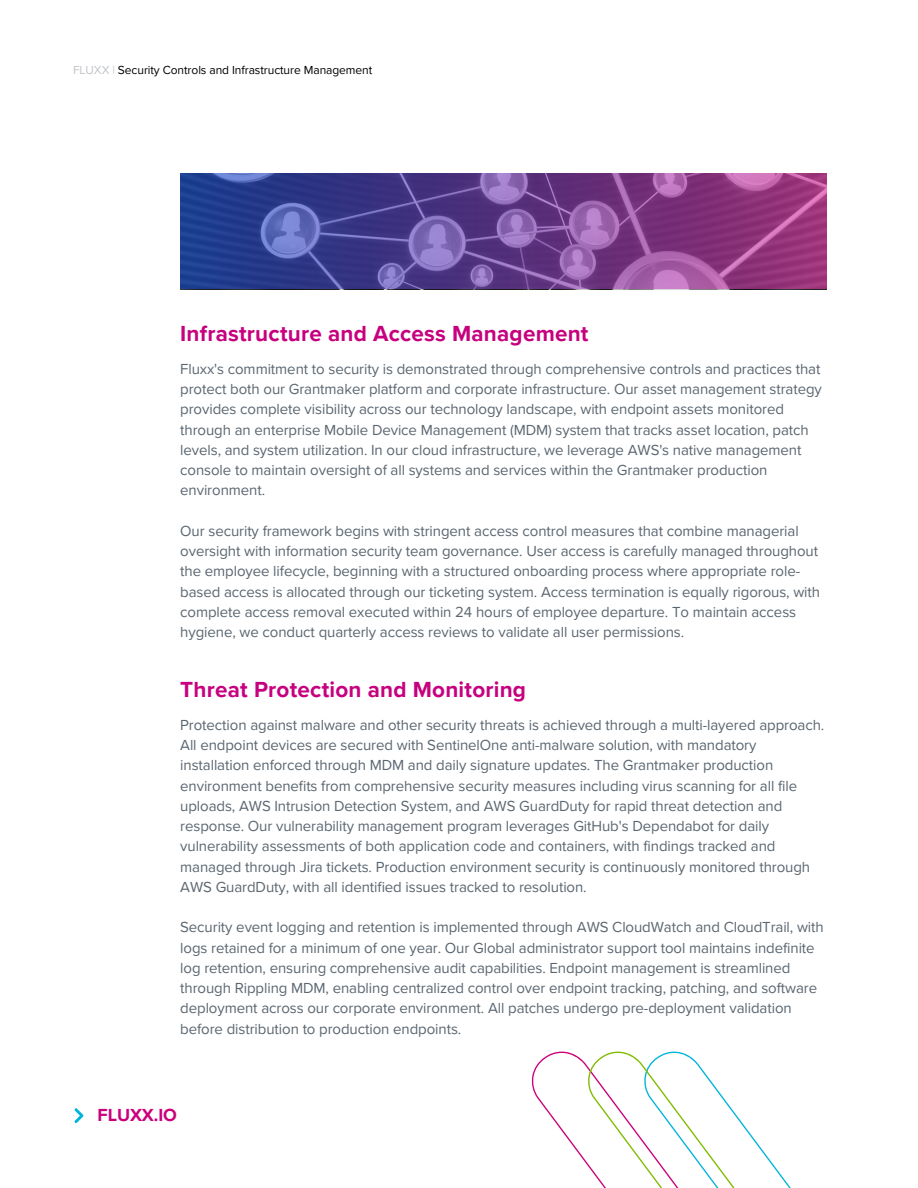
<style>
.page{position:relative;width:918px;height:1188px;background:#fff}
.page>*{position:absolute;margin:0;border:0;box-sizing:border-box;transform-origin:0 0}
.t1{font:700 22.5px "Proxima Nova";letter-spacing:.01em;color:#c6007e}
.t2{font:700 18px "Proxima Nova";letter-spacing:-.005em;color:#cb007c}
.t3{font:15px/20.2px "Proxima Nova";letter-spacing:-.005em;color:#5b6670}
.t4{font:12px "Proxima Nova";letter-spacing:-.005em;color:#000}
.s1{color:#c1c5c8}
</style>
<div class="page">
<svg style="left:74px;top:1108px;width:9px;height:15px"></svg>
<svg style="left:587px;top:1052px;width:177px;height:136px"></svg>
<svg style="left:180px;top:174px;width:646px;height:115px;background:#66448f"></svg>
<h1 class="t4" style="left:73px;top:63px;width:301px"><span class="s1">FLUXX |</span> Security Controls and Infrastructure Management</h1>
<p class="t1" style="left:180px;top:321px;width:410px">Infrastructure and Access Management</p>
<p class="t3" style="left:180px;top:359px;width:643px">Fluxx's commitment to security is demonstrated through comprehensive controls and practices that protect both our Grantmaker platform and corporate infrastructure. Our asset management strategy provides complete visibility across our technology landscape, with endpoint assets monitored through an enterprise Mobile Device Management (MDM) system that tracks asset location, patch levels, and system utilization. In our cloud infrastructure, we leverage AWS's native management console to maintain oversight of all systems and services within the Grantmaker production environment.</p>
<h1 class="t3" style="left:180px;top:521px;width:641px">Our security framework begins with stringent access control measures that combine managerial oversight with information security team governance. User access is carefully managed throughout the employee lifecycle, beginning with a structured onboarding process where appropriate role&shy;based access is allocated through our ticketing system. Access termination is equally rigorous, with complete access removal executed within 24 hours of employee departure. To maintain access hygiene, we conduct quarterly access reviews to validate all user permissions.</h1>
<h2 class="t1" style="left:180px;top:677px;width:347px">Threat Protection and Monitoring</h2>
<h3 class="t3" style="left:180px;top:715px;width:646px">Protection against malware and other security threats is achieved through a multi-layered approach.<br>All endpoint devices are secured with SentinelOne anti-malware solution, with mandatory installation enforced through MDM and daily signature updates. The Grantmaker production environment benefits from comprehensive security measures including virus scanning for all file uploads, AWS Intrusion Detection System, and AWS GuardDuty for rapid threat detection and response. Our vulnerability management program leverages GitHub's Dependabot for daily vulnerability assessments of both application code and containers, with findings tracked and managed through Jira tickets. Production environment security is continuously monitored through AWS GuardDuty, with all identified issues tracked to resolution.</h3>
<p class="t3" style="left:180px;top:918px;width:645px">Security event logging and retention is implemented through AWS CloudWatch and CloudTrail, with logs retained for a minimum of one year. Our Global administrator support tool maintains indefinite log retention, ensuring comprehensive audit capabilities. Endpoint management is streamlined through Rippling MDM, enabling centralized control over endpoint tracking, patching, and software deployment across our corporate environment. All patches undergo pre-deployment validation before distribution to production endpoints.</p>
<p class="t2" style="left:98px;top:1105px;width:81px">FLUXX.IO</p>
</div>
